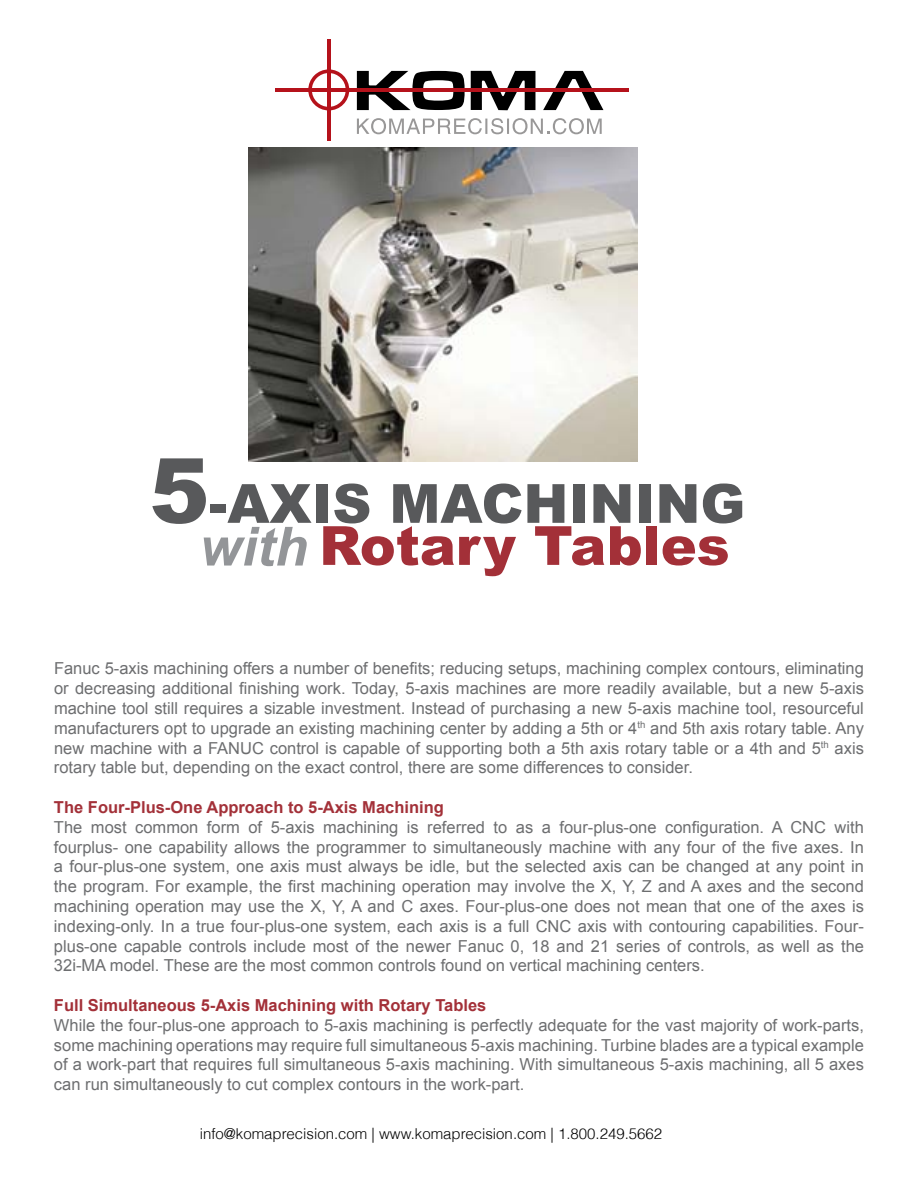
<style>
.page{position:relative;width:918px;height:1188px;background:#fff}
.page>*{position:absolute;margin:0;border:0;box-sizing:border-box;transform-origin:0 0}
.t1{font:900 54px/42px "Arial";color:#58595b;text-align:right}
.t2{font:16.5px/19.8px "Arial";color:#6d6e70;text-align:justify}
.t3{font:700 16.5px "Arial";color:#a33038}
.t4{font:700 16.5px "Arial";color:#a33139}
.t5{font:300 15px "Helvetica";color:#000}
.s1{font-size:90px}
.s2{font-weight:700;font-style:italic;color:#939598}
.s3{color:#a33038}
</style>
<div class="page">
<svg style="left:357px;top:71px;width:108px;height:39px"></svg>
<svg style="left:471px;top:71px;width:64px;height:39px"></svg>
<svg style="left:543px;top:71px;width:60px;height:39px"></svg>
<svg style="left:308px;top:69px;width:41px;height:41px"></svg>
<hr style="left:275px;top:88px;width:354px;height:4px;background:#b5121b">
<hr style="left:327px;top:40px;width:4px;height:101px;background:#b5121b">
<svg style="left:357px;top:118px;width:245px;height:16px"></svg>
<img style="left:248px;top:147px;width:389px;height:315px">
<h1 class="t1" style="left:149px;top:481px;width:597px"><span class="s1">5</span>-AXIS MACHINING <span class="s2">with</span> <span class="s3">Rotary Tables</span></h1>
<p class="t2" style="left:54px;top:659px;width:812px">Fanuc 5-axis machining offers a number of benefits; reducing setups, machining complex contours, eliminating or decreasing additional finishing work. Today, 5-axis machines are more readily available, but a new 5-axis machine tool still requires a sizable investment. Instead of purchasing a new 5-axis machine tool, resourceful manufacturers opt to upgrade an existing machining center by adding a 5th or 4<sup>th</sup> and 5th axis rotary table. Any new machine with a FANUC control is capable of supporting both a 5th axis rotary table or a 4th and 5<sup>th</sup> axis rotary table but, depending on the exact control, there are some differences to consider.</p>
<p class="t4" style="left:54px;top:796px;width:391px">The Four-Plus-One Approach to 5-Axis Machining</p>
<p class="t2" style="left:54px;top:817px;width:812px">The most common form of 5-axis machining is referred to as a four-plus-one configuration. A CNC with fourplus- one capability allows the programmer to simultaneously machine with any four of the five axes. In a four-plus-one system, one axis must always be idle, but the selected axis can be changed at any point in the program. For example, the first machining operation may involve the X, Y, Z and A axes and the second machining operation may use the X, Y, A and C axes. Four-plus-one does not mean that one of the axes is indexing-only. In a true four-plus-one system, each axis is a full CNC axis with contouring capabilities. Four&shy;plus-one capable controls include most of the newer Fanuc 0, 18 and 21 series of controls, as well as the 32i-MA model. These are the most common controls found on vertical machining centers.</p>
<p class="t3" style="left:54px;top:994px;width:434px">Full Simultaneous 5-Axis Machining with Rotary Tables</p>
<p class="t2" style="left:54px;top:1015px;width:812px">While the four-plus-one approach to 5-axis machining is perfectly adequate for the vast majority of work-parts, some machining operations may require full simultaneous 5-axis machining. Turbine blades are a typical example of a work-part that requires full simultaneous 5-axis machining. With simultaneous 5-axis machining, all 5 axes can run simultaneously to cut complex contours in the work-part.</p>
<p class="t5" style="left:200px;top:1122px;width:464px">info@komaprecision.com | www.komaprecision.com | 1.800.249.5662</p>
</div>
